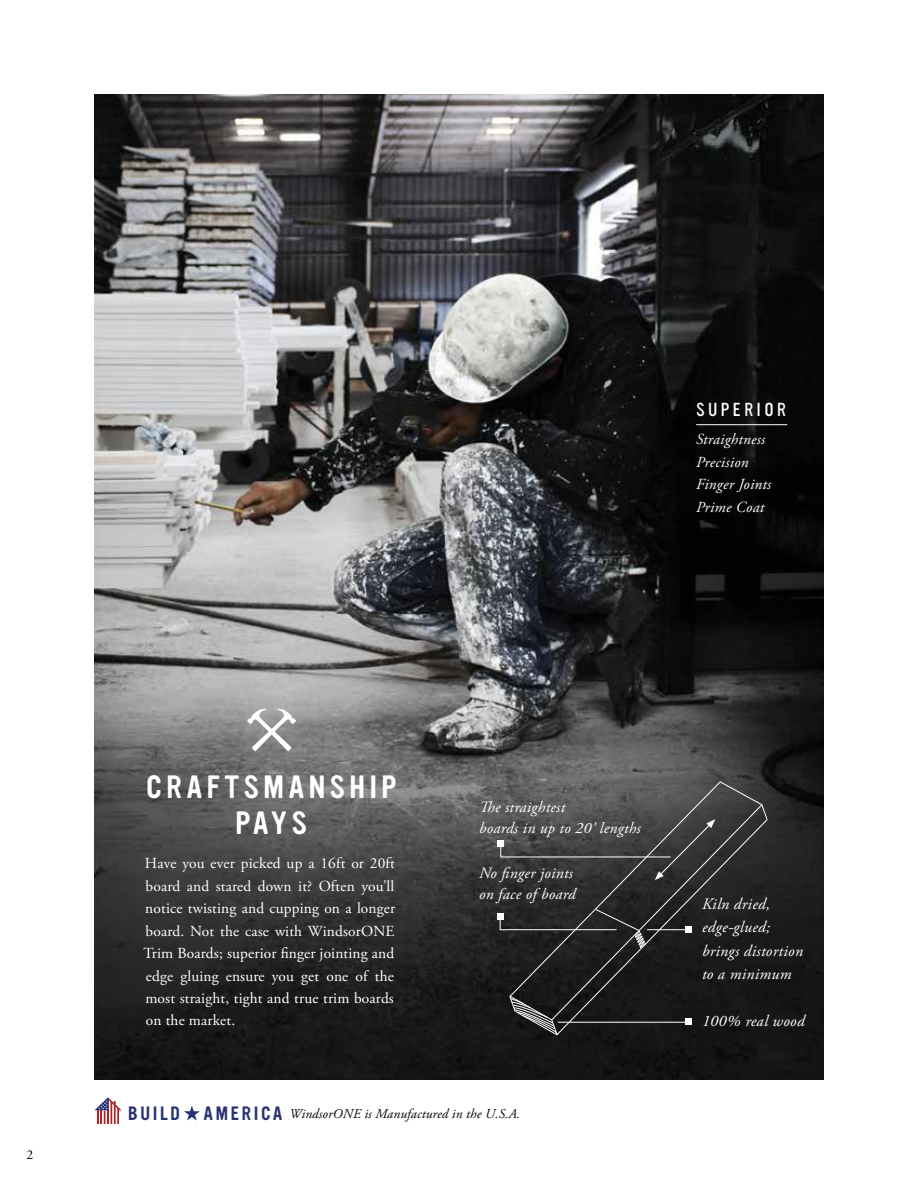
<style>
.page{position:relative;width:918px;height:1188px;background:#fff}
.page>*{position:absolute;margin:0;border:0;box-sizing:border-box;transform-origin:0 0}
.t1{font:28.2px/36px "YWFT Ultramagnetic";letter-spacing:.15em;color:#fff;text-align:center}
.t2{font:16.95px "YWFT Ultramagnetic";letter-spacing:.155em;color:#283472}
.t3{font:300 16.5px "YWFT Ultramagnetic";letter-spacing:.2em;color:#fff}
.t4{font:italic 16.05px/23.4px "Adobe Garamond Pro";letter-spacing:.02em;color:#fff}
.t5{font:italic 15.75px/21px "Adobe Garamond Pro";letter-spacing:.02em;color:#fff}
.t6{font:15.3px/22.5px "Adobe Garamond Pro";letter-spacing:.01em;color:#fff;text-align:justify}
.t7{font:italic 15.3px/22.5px "Adobe Garamond Pro";letter-spacing:.02em;color:#fff}
.t8{font:italic 13.5px "Adobe Garamond Pro";letter-spacing:.01em;color:#000}
.t9{font:13.5px "Adobe Garamond Pro";color:#000}
.s1{font-family:"YWFT Ultramagnetic";font-style:normal;font-size:16.95px;color:#283472}
</style>
<div class="page">
<img style="left:94px;top:94px;width:730px;height:986px">
<svg style="left:247px;top:707px;width:49px;height:44px"></svg>
<hr style="left:500px;top:929px;width:116px;height:1px;background:#fff">
<svg style="left:509px;top:780px;width:260px;height:256px;background:#2d2d2d"></svg>
<svg style="left:509px;top:995px;width:49px;height:41px;background:#3c3c3c"></svg>
<svg style="left:655px;top:781px;width:113px;height:99px;background:#434343"></svg>
<svg style="left:595px;top:909px;width:51px;height:39px;background:#333"></svg>
<hr style="left:501px;top:857px;width:169px;height:1px;background:#fff">
<hr style="left:558px;top:1022px;width:133px;height:1px;background:#fff">
<div style="left:685px;top:1019px;width:7px;height:6px;background:#fff"></div>
<div style="left:685px;top:926px;width:7px;height:7px;background:#fff"></div>
<svg style="left:497px;top:913px;width:6px;height:17px"></svg>
<svg style="left:497px;top:841px;width:6px;height:16px"></svg>
<hr style="left:696px;top:424px;width:91px;height:1px;background:#fff">
<svg style="left:95px;top:1097px;width:27px;height:27px"></svg>
<svg style="left:184px;top:1105px;width:16px;height:16px"></svg>
<p class="t3" style="left:696px;top:400px;width:91px">SUPERIOR</p>
<p class="t7" style="left:696px;top:428px;width:77px">Straightness<br>Precision<br>Finger Joints<br>Prime Coat</p>
<p class="t9" style="left:27px;top:1146px;width:8px">2</p>
<h1 class="t1" style="left:146px;top:769px;width:252px">CRAFTSMANSHIP<br>PAYS</h1>
<p class="t6" style="left:144px;top:852px;width:253px">Have you ever picked up a 16ft or 20ft board and stared down it? Often you’ll notice twisting and cupping on a longer board. Not the case with WindsorONE Trim Boards; superior finger jointing and edge gluing ensure you get one of the most straight, tight and true trim boards on the market.</p>
<p class="t5" style="left:479px;top:797px;width:163px">The straightest<br>boards in up to 20' lengths</p>
<p class="t5" style="left:479px;top:863px;width:98px">No finger joints on face of board</p>
<p class="t2" style="left:128px;top:1101px;width:54px">BUILD</p>
<p class="t8" style="left:203px;top:1106px;width:318px"><span class="s1">AMERICA</span> WindsorONE is Manufactured in the U.S.A.</p>
<p class="t4" style="left:702px;top:893px;width:103px">Kiln dried, edge-glued; brings distortion to a minimum</p>
<p class="t4" style="left:702px;top:1010px;width:104px">100% real wood</p>
</div>
